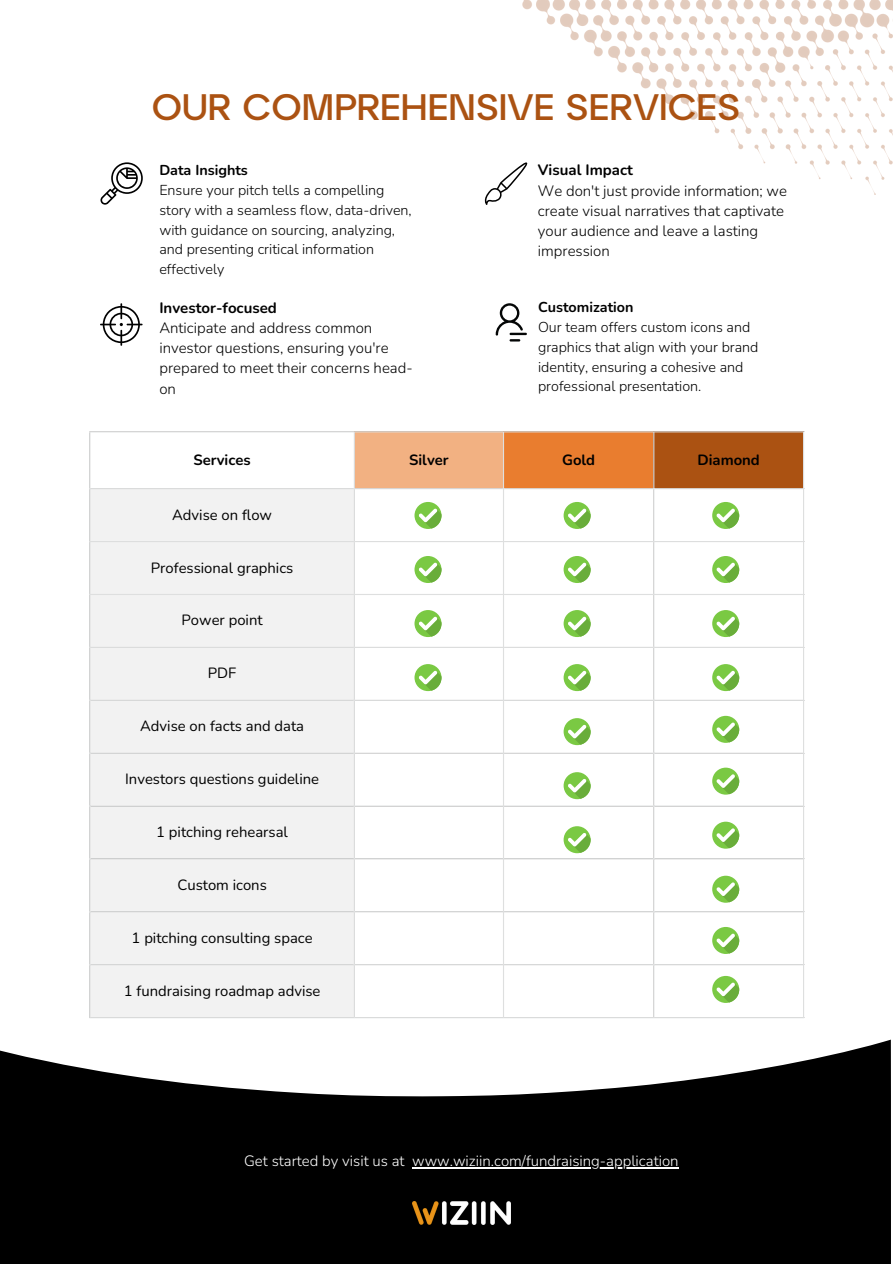
<style>
.page{position:relative;width:893px;height:1264px;background:#fff}
.page>*{position:absolute;margin:0;border:0;box-sizing:border-box;transform-origin:0 0}
.t1{font:500 37.5px "Atyp Display";color:#ab5212}
.t2{font:300 15px/20.2px "Nunito";color:#000}
.t3{font:300 15px "Nunito";color:#fff}
.t4{font:700 15px "Nunito";color:#000}
.t5{font:14.85px "Nunito";color:#000}
.t6{font:700 14.85px "Nunito";color:#000}
.t7{font:300 14.25px/20px "Nunito";color:#000}
.t8{font:700 14.25px "Nunito";color:#000}
</style>
<div class="page">
<img style="left:522px;top:0;width:370px;height:194px">
<svg style="left:100px;top:162px;width:43px;height:43px"></svg>
<svg style="left:100px;top:303px;width:42px;height:43px"></svg>
<svg style="left:485px;top:162px;width:42px;height:43px"></svg>
<svg style="left:495px;top:303px;width:32px;height:38px"></svg>
<svg style="left:0;top:1040px;width:890px;height:223px;fill:#000"></svg>
<div style="left:354px;top:431px;width:149px;height:58px;background:#f2b182"></div>
<div style="left:503px;top:431px;width:151px;height:58px;background:#e97d2f"></div>
<div style="left:653px;top:431px;width:150px;height:58px;background:#ab5212"></div>
<div style="left:90px;top:489px;width:264px;height:528px;background:#f2f2f2"></div>
<hr style="left:89px;top:432px;width:1px;height:585px;background:#dedfdf">
<hr style="left:354px;top:432px;width:1px;height:585px;background:#dedfdf">
<hr style="left:503px;top:432px;width:1px;height:585px;background:#dedfdf">
<hr style="left:653px;top:432px;width:1px;height:585px;background:#dedfdf">
<hr style="left:802px;top:432px;width:2px;height:585px;background:#dedfdf">
<hr style="left:89px;top:431px;width:715px;height:1px;background:#dedfdf">
<hr style="left:89px;top:488px;width:715px;height:1px;background:#dedfdf">
<hr style="left:89px;top:541px;width:715px;height:1px;background:#dedfdf">
<hr style="left:89px;top:594px;width:715px;height:1px;background:#dedfdf">
<hr style="left:89px;top:646px;width:715px;height:2px;background:#dedfdf">
<hr style="left:89px;top:699px;width:715px;height:1px;background:#dedfdf">
<hr style="left:89px;top:752px;width:715px;height:1px;background:#dedfdf">
<hr style="left:89px;top:805px;width:715px;height:1px;background:#dedfdf">
<hr style="left:89px;top:858px;width:715px;height:1px;background:#dedfdf">
<hr style="left:89px;top:911px;width:715px;height:1px;background:#dedfdf">
<hr style="left:89px;top:964px;width:715px;height:1px;background:#dedfdf">
<hr style="left:89px;top:1017px;width:715px;height:1px;background:#dedfdf">
<svg style="left:414px;top:502px;width:27px;height:27px"></svg>
<svg style="left:418px;top:508px;width:23px;height:21px"></svg>
<svg style="left:414px;top:556px;width:27px;height:27px"></svg>
<svg style="left:418px;top:562px;width:23px;height:21px"></svg>
<svg style="left:414px;top:610px;width:27px;height:27px"></svg>
<svg style="left:418px;top:616px;width:23px;height:21px"></svg>
<div style="left:414px;top:664px;width:27px;height:27px;background:#7ac943;border-radius:50%"></div>
<svg style="left:418px;top:671px;width:23px;height:20px"></svg>
<div style="left:563px;top:502px;width:27px;height:27px;background:#7ac943;border-radius:50%"></div>
<svg style="left:567px;top:508px;width:23px;height:21px"></svg>
<div style="left:563px;top:556px;width:27px;height:27px;background:#7ac943;border-radius:50%"></div>
<svg style="left:567px;top:562px;width:23px;height:21px"></svg>
<svg style="left:563px;top:610px;width:27px;height:27px"></svg>
<svg style="left:567px;top:616px;width:23px;height:21px"></svg>
<div style="left:563px;top:664px;width:27px;height:27px;background:#7ac943;border-radius:50%"></div>
<svg style="left:567px;top:671px;width:23px;height:20px"></svg>
<div style="left:712px;top:502px;width:27px;height:27px;background:#7ac943;border-radius:50%"></div>
<svg style="left:716px;top:508px;width:23px;height:21px"></svg>
<div style="left:712px;top:556px;width:27px;height:27px;background:#7ac943;border-radius:50%"></div>
<svg style="left:716px;top:562px;width:23px;height:21px"></svg>
<div style="left:712px;top:610px;width:27px;height:27px;background:#7ac943;border-radius:50%"></div>
<svg style="left:716px;top:616px;width:23px;height:21px"></svg>
<div style="left:712px;top:664px;width:27px;height:27px;background:#7ac943;border-radius:50%"></div>
<svg style="left:716px;top:671px;width:23px;height:20px"></svg>
<div style="left:563px;top:718px;width:27px;height:27px;background:#7ac943;border-radius:50%"></div>
<svg style="left:567px;top:725px;width:23px;height:20px"></svg>
<div style="left:563px;top:772px;width:27px;height:27px;background:#7ac943;border-radius:50%"></div>
<svg style="left:567px;top:779px;width:23px;height:20px"></svg>
<div style="left:563px;top:826px;width:27px;height:27px;background:#7ac943;border-radius:50%"></div>
<svg style="left:567px;top:833px;width:23px;height:20px"></svg>
<svg style="left:712px;top:715px;width:27px;height:27px"></svg>
<svg style="left:716px;top:722px;width:23px;height:20px"></svg>
<svg style="left:712px;top:767px;width:27px;height:27px"></svg>
<svg style="left:716px;top:774px;width:23px;height:20px"></svg>
<svg style="left:712px;top:821px;width:27px;height:27px"></svg>
<svg style="left:716px;top:828px;width:23px;height:20px"></svg>
<svg style="left:712px;top:875px;width:27px;height:27px"></svg>
<svg style="left:716px;top:882px;width:23px;height:20px"></svg>
<svg style="left:712px;top:926px;width:27px;height:27px"></svg>
<svg style="left:716px;top:933px;width:23px;height:20px"></svg>
<svg style="left:712px;top:975px;width:27px;height:27px"></svg>
<svg style="left:716px;top:982px;width:23px;height:20px"></svg>
<img style="left:412px;top:1201px;width:98px;height:23px">
<hr style="left:412px;top:1167px;width:266px;height:1px;background:#fff">
<p class="t1" style="left:152px;top:91px;width:590px">OUR COMPREHENSIVE SERVICES</p>
<p class="t8" style="left:159px;top:160px;width:90px">Data Insights</p>
<p class="t7" style="left:159px;top:180px;width:254px">Ensure your pitch tells a compelling story with a seamless flow, data-driven, with guidance on sourcing, analyzing, and presenting critical information effectively</p>
<p class="t4" style="left:159px;top:297px;width:119px">Investor-focused</p>
<p class="t2" style="left:159px;top:318px;width:255px">Anticipate and address common investor questions, ensuring you're prepared to meet their concerns head&shy;on</p>
<p class="t4" style="left:538px;top:160px;width:96px">Visual Impact</p>
<p class="t2" style="left:538px;top:180px;width:250px">We don't just provide information; we create visual narratives that captivate your audience and leave a lasting impression</p>
<p class="t8" style="left:538px;top:297px;width:97px">Customization</p>
<p class="t7" style="left:538px;top:317px;width:222px">Our team offers custom icons and graphics that align with your brand identity, ensuring a cohesive and professional presentation.</p>
<p class="t6" style="left:193px;top:450px;width:59px">Services</p>
<p class="t6" style="left:409px;top:450px;width:41px">Silver</p>
<p class="t6" style="left:562px;top:450px;width:35px">Gold</p>
<p class="t6" style="left:697px;top:450px;width:64px">Diamond</p>
<p class="t5" style="left:172px;top:504px;width:101px">Advise on flow</p>
<p class="t5" style="left:151px;top:557px;width:144px">Professional graphics</p>
<p class="t5" style="left:181px;top:610px;width:83px">Power point</p>
<p class="t5" style="left:208px;top:663px;width:30px">PDF</p>
<p class="t5" style="left:140px;top:716px;width:165px">Advise on facts and data</p>
<p class="t5" style="left:125px;top:769px;width:195px">Investors questions guideline</p>
<p class="t5" style="left:156px;top:822px;width:133px">1 pitching rehearsal</p>
<p class="t5" style="left:177px;top:874px;width:91px">Custom icons</p>
<p class="t5" style="left:132px;top:927px;width:182px">1 pitching consulting space</p>
<p class="t5" style="left:124px;top:980px;width:198px">1 fundraising roadmap advise</p>
<p class="t3" style="left:244px;top:1150px;width:436px">Get started by visit us at www.wiziin.com/fundraising-application</p>
</div>
